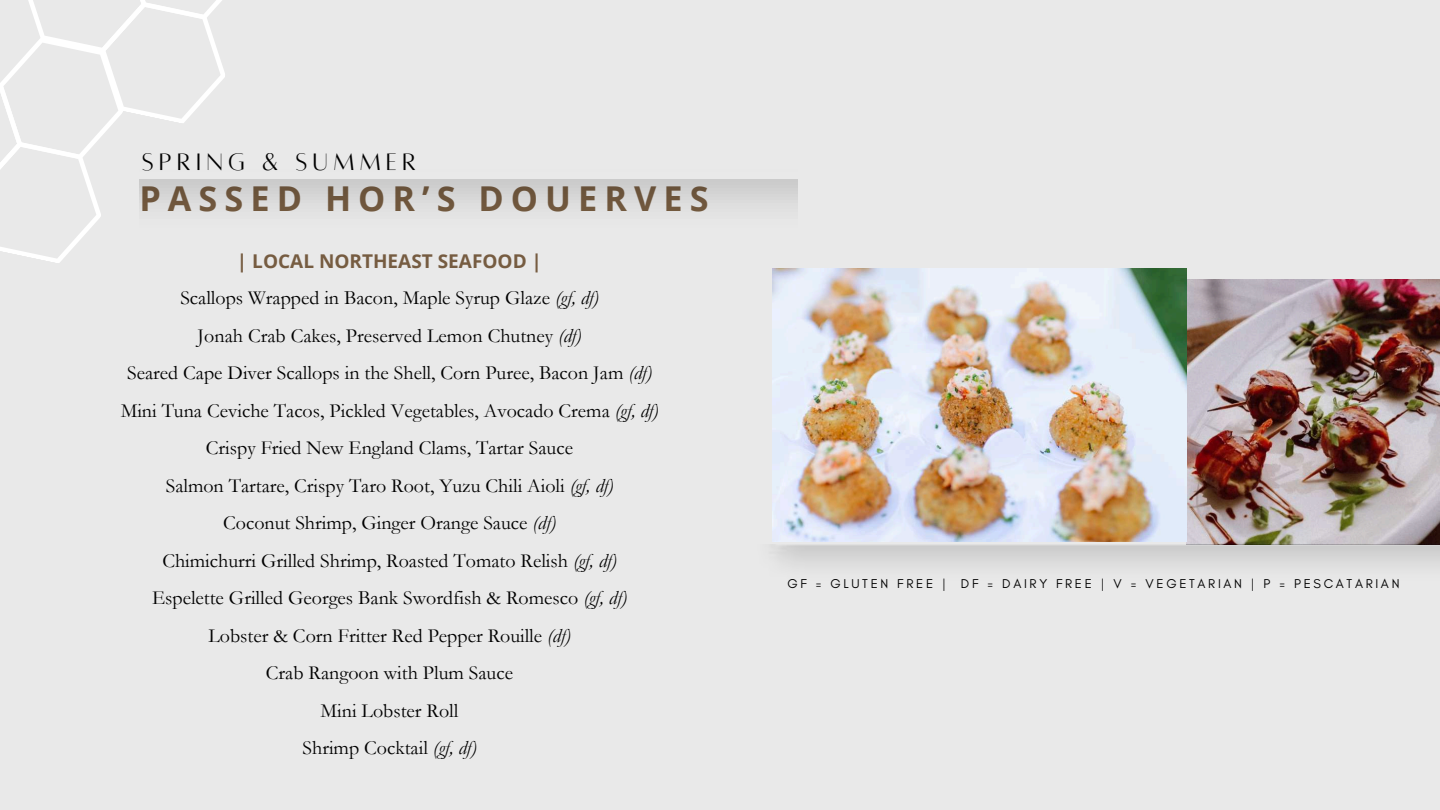
<style>
.page{position:relative;width:1440px;height:810px;background:#e9e9e9}
.page>*{position:absolute;margin:0;border:0;box-sizing:border-box;transform-origin:0 0}
.t1{font:700 34.2px "Open Sans";letter-spacing:.205em;color:#765c41}
.t2{font:26.2px "Alta regular";letter-spacing:.205em;color:#000}
.t3{font:20px/37.5px "Garamond";color:#000;text-align:center}
.t4{font:700 19px "Open Sans";color:#765c41}
.t5{font:13px "Glacial Indifference";letter-spacing:.205em;color:#000}
.s1{font-style:italic}
</style>
<div class="page">
<svg style="left:0;top:0;width:362px;height:263px"></svg>
<img style="left:1187px;top:279px;width:253px;height:266px">
<img style="left:772px;top:268px;width:415px;height:274px">
<h2 class="t2" style="left:142px;top:149px;width:275px">SPRING &amp; SUMMER</h2>
<h1 class="t1" style="left:139px;top:174px;width:571px">PASSED HOR’S DOUERVES</h1>
<p class="t4" style="left:237px;top:248px;width:307px">| LOCAL NORTHEAST SEAFOOD |</p>
<p class="t3" style="left:121px;top:279px;width:539px">Scallops Wrapped in Bacon, Maple Syrup Glaze <span class="s1">(gf, df)<br></span>Jonah Crab Cakes, Preserved Lemon Chutney <span class="s1">(df)<br></span>Seared Cape Diver Scallops in the Shell, Corn Puree, Bacon Jam <span class="s1">(df)<br></span>Mini Tuna Ceviche Tacos, Pickled Vegetables, Avocado Crema <span class="s1">(gf, df)<br></span>Crispy Fried New England Clams, Tartar Sauce<br>Salmon Tartare, Crispy Taro Root, Yuzu Chili Aioli <span class="s1">(gf, df)<br></span>Coconut Shrimp, Ginger Orange Sauce <span class="s1">(df)<br></span>Chimichurri Grilled Shrimp, Roasted Tomato Relish <span class="s1">(gf, df)<br></span>Espelette Grilled Georges Bank Swordfish &amp; Romesco <span class="s1">(gf, df)<br></span>Lobster &amp; Corn Fritter Red Pepper Rouille <span class="s1">(df)<br></span>Crab Rangoon with Plum Sauce<br>Mini Lobster Roll<br>Shrimp Cocktail <span class="s1">(gf, df)</span></p>
<p class="t5" style="left:787px;top:576px;width:614px">GF = GLUTEN FREE | DF = DAIRY FREE | V = VEGETARIAN | P = PESCATARIAN</p>
</div>
